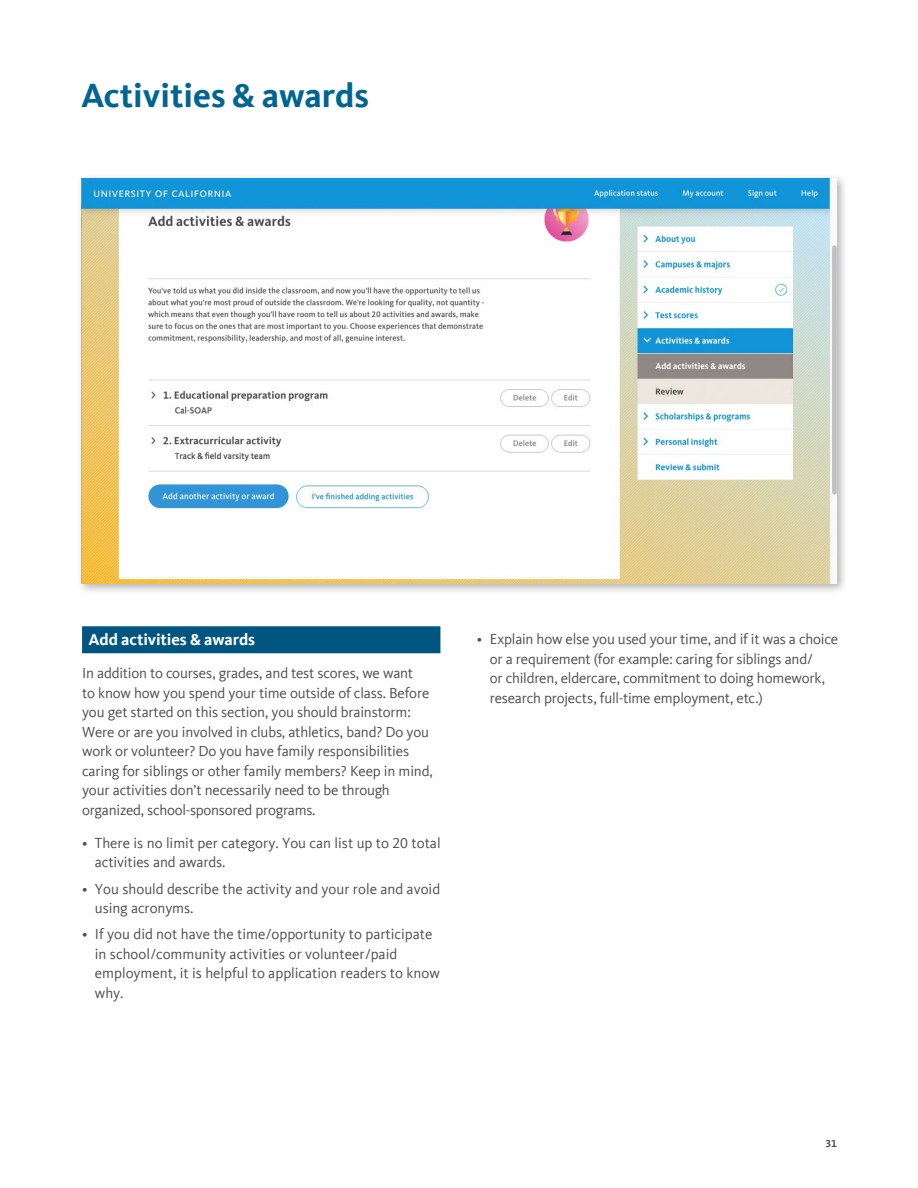
<style>
.page{position:relative;width:918px;height:1188px;background:#fff}
.page>*{position:absolute;margin:0;border:0;box-sizing:border-box;transform-origin:0 0}
.t1{font:700 34.5px "Kievit Offc Pro";color:#006590}
.t2{font:700 16.5px "Kievit Offc Pro";letter-spacing:-.005em;color:#fff}
.t3{font:15px/19.5px "Kievit Offc Pro";letter-spacing:-.01em;color:#4d4d4f}
.t4{font:700 10.5px "Kievit Offc Pro";color:#4d4d4f}
</style>
<div class="page">
<div style="left:76px;top:173px;width:773px;height:422px;background:#000;opacity:.3"></div>
<img style="left:81px;top:178px;width:756px;height:405px">
<div style="left:82px;top:626px;width:358px;height:27px;background:#005581"></div>
<div style="left:278px;top:184px;width:306px;height:18px;background:#1295d8"></div>
<h1 class="t1" style="left:81px;top:75px;width:289px">Activities &amp; awards</h1>
<p class="t2" style="left:88px;top:630px;width:168px">Add activities &amp; awards</p>
<p class="t3" style="left:82px;top:664px;width:352px">In addition to courses, grades, and test scores, we want<br>to know how you spend your time outside of class. Before you get started on this section, you should brainstorm:<br>Were or are you involved in clubs, athletics, band? Do you work or volunteer? Do you have family responsibilities caring for siblings or other family members? Keep in mind, your activities don’t necessarily need to be through organized, school-sponsored programs.</p>
<p class="t3" style="left:95px;top:833px;width:347px;text-indent:-13px">• There is no limit per category. You can list up to 20 total activities and awards.</p>
<p class="t3" style="left:95px;top:879px;width:347px;text-indent:-13px">• You should describe the activity and your role and avoid using acronyms.</p>
<p class="t3" style="left:95px;top:925px;width:346px;text-indent:-13px">• If you did not have the time/opportunity to participate in school/community activities or volunteer/paid employment, it is helpful to application readers to know why.</p>
<p class="t3" style="left:490px;top:629px;width:350px;text-indent:-13px">• Explain how else you used your time, and if it was a choice or a requirement (for example: caring for siblings and/<br>or children, eldercare, commitment to doing homework, research projects, full-time employment, etc.)</p>
<p class="t4" style="left:825px;top:1138px;width:13px">31</p>
</div>
